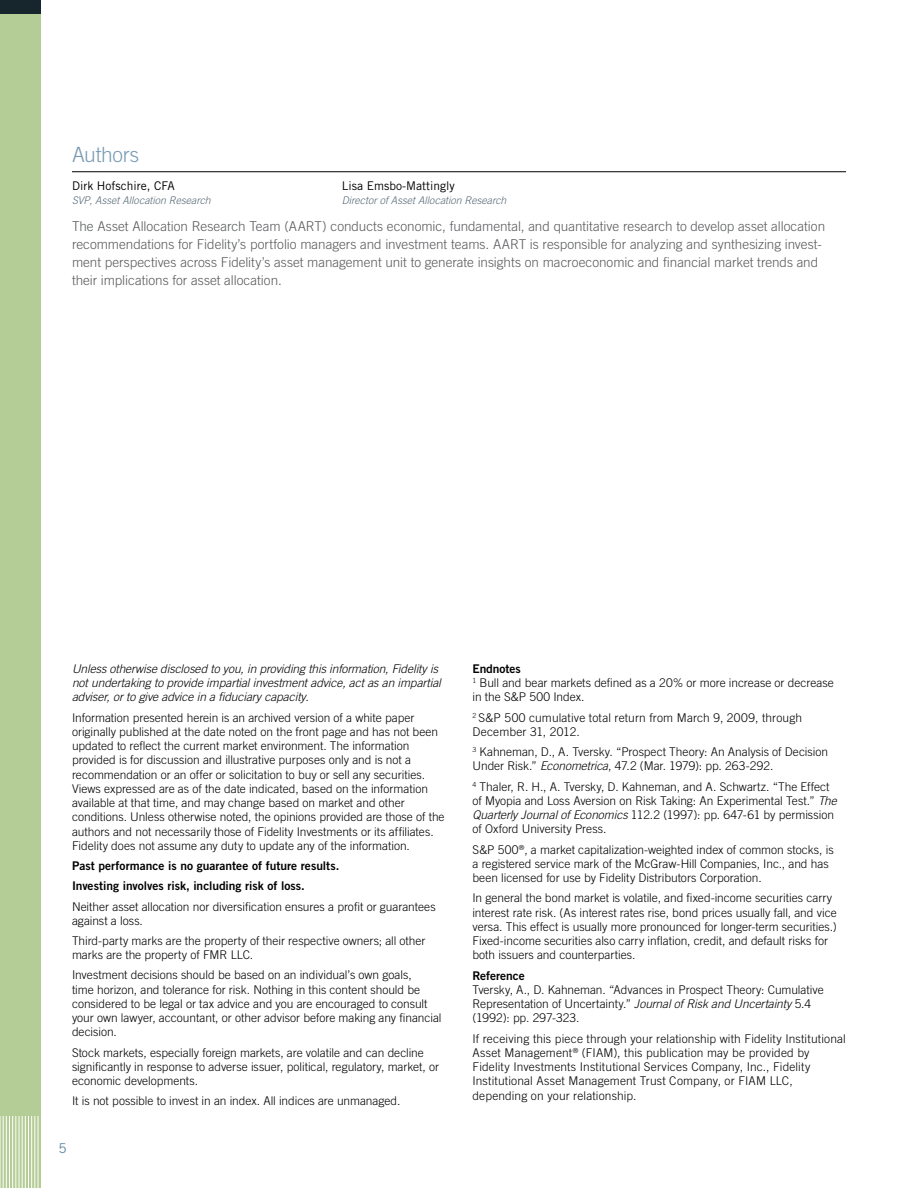
<style>
.page{position:relative;width:918px;height:1188px;background:#fff}
.page>*{position:absolute;margin:0;border:0;box-sizing:border-box;transform-origin:0 0}
.t1{font:300 21px "Trade Gothic LT Std";letter-spacing:-.015em;color:#789ab2}
.t2{font:300 13.5px/18px "Trade Gothic LT Std";letter-spacing:-.005em;color:#58595b}
.t3{font:13.5px "Trade Gothic LT Std";color:#5d87a1}
.t4{font:300 12px/14.2px "Trade Gothic LT Std";color:#000}
.t5{font:italic 300 12px/14.2px "Trade Gothic LT Std";letter-spacing:-.005em;color:#000}
.t6{font:12px/20.2px "Trade Gothic LT Std Bd 2";color:#000}
.t7{font:12px "Trade Gothic LT Std";color:#000}
.t8{font:italic 300 10.5px "Trade Gothic LT Std";letter-spacing:.005em;color:#566976}
.s1{font-style:italic}
</style>
<div class="page">
<div style="left:0;top:14px;width:40px;height:1174px;background:#b4cc95"></div>
<hr style="left:0;top:1116px;width:1px;height:72px;background:#fff">
<hr style="left:3px;top:1116px;width:1px;height:72px;background:#fff">
<hr style="left:9px;top:1116px;width:1px;height:72px;background:#fff">
<hr style="left:16px;top:1116px;width:1px;height:72px;background:#fff">
<hr style="left:22px;top:1116px;width:1px;height:72px;background:#fff">
<hr style="left:6px;top:1116px;width:1px;height:72px;background:#fff">
<hr style="left:12px;top:1116px;width:1px;height:72px;background:#fff">
<hr style="left:19px;top:1116px;width:1px;height:72px;background:#fff">
<hr style="left:25px;top:1116px;width:1px;height:72px;background:#fff">
<hr style="left:28px;top:1116px;width:1px;height:72px;background:#fff">
<hr style="left:35px;top:1116px;width:1px;height:72px;background:#fff">
<hr style="left:31px;top:1116px;width:1px;height:72px;background:#fff">
<hr style="left:38px;top:1116px;width:1px;height:72px;background:#fff">
<div style="left:0;top:0;width:40px;height:14px;background:#17252d"></div>
<hr style="left:72px;top:171px;width:774px;height:1px;background:#000">
<h1 class="t1" style="left:72px;top:142px;width:69px">Authors</h1>
<p class="t7" style="left:72px;top:179px;width:104px">Dirk Hofschire, CFA</p>
<p class="t8" style="left:72px;top:194px;width:140px">SVP, Asset Allocation Research</p>
<p class="t2" style="left:72px;top:217px;width:755px">The Asset Allocation Research Team (AART) conducts economic, fundamental, and quantitative research to develop asset allocation recommendations for Fidelity’s portfolio managers and investment teams. AART is responsible for analyzing and synthesizing invest&shy;ment perspectives across Fidelity’s asset management unit to generate insights on macroeconomic and financial market trends and their implications for asset allocation.</p>
<p class="t7" style="left:342px;top:179px;width:114px">Lisa Emsbo-Mattingly</p>
<p class="t8" style="left:342px;top:194px;width:166px">Director of Asset Allocation Research</p>
<p class="t5" style="left:72px;top:662px;width:370px">Unless otherwise disclosed to you, in providing this information, Fidelity is not undertaking to provide impartial investment advice, act as an impartial adviser, or to give advice in a fiduciary capacity.</p>
<p class="t4" style="left:72px;top:710px;width:374px">Information presented herein is an archived version of a white paper originally published at the date noted on the front page and has not been updated to reflect the current market environment. The information provided is for discussion and illustrative purposes only and is not a recommendation or an offer or solicitation to buy or sell any securities.<br>Views expressed are as of the date indicated, based on the information available at that time, and may change based on market and other conditions. Unless otherwise noted, the opinions provided are those of the authors and not necessarily those of Fidelity Investments or its affiliates.<br>Fidelity does not assume any duty to update any of the information.</p>
<p class="t6" style="left:72px;top:855px;width:269px">Past performance is no guarantee of future results.<br>Investing involves risk, including risk of loss.</p>
<p class="t4" style="left:72px;top:899px;width:365px">Neither asset allocation nor diversification ensures a profit or guarantees against a loss.</p>
<p class="t4" style="left:72px;top:933px;width:355px">Third-party marks are the property of their respective owners; all other marks are the property of FMR LLC.</p>
<p class="t4" style="left:72px;top:968px;width:371px">Investment decisions should be based on an individual’s own goals,<br>time horizon, and tolerance for risk. Nothing in this content should be considered to be legal or tax advice and you are encouraged to consult your own lawyer, accountant, or other advisor before making any financial decision.</p>
<p class="t4" style="left:72px;top:1045px;width:369px">Stock markets, especially foreign markets, are volatile and can decline significantly in response to adverse issuer, political, regulatory, market, or economic developments.</p>
<p class="t4" style="left:72px;top:1094px;width:330px">It is not possible to invest in an index. All indices are unmanaged.</p>
<p class="t3" style="left:58px;top:1140px;width:10px">5</p>
<p class="t6" style="left:472px;top:658px;width:50px">Endnotes</p>
<p class="t4" style="left:472px;top:676px;width:363px"><sup>1</sup> Bull and bear markets defined as a 20% or more increase or decrease in the S&amp;P 500 Index.</p>
<p class="t4" style="left:472px;top:710px;width:331px"><sup>2</sup> S&amp;P 500 cumulative total return from March 9, 2009, through<br>December 31, 2012.</p>
<p class="t4" style="left:472px;top:745px;width:357px"><sup>3</sup> Kahneman, D., A. Tversky. “Prospect Theory: An Analysis of Decision<br>Under Risk.” <span class="s1">Econometrica</span>, 47.2 (Mar. 1979): pp. 263-292.</p>
<p class="t4" style="left:472px;top:779px;width:366px"><sup>4</sup> Thaler, R. H., A. Tversky, D. Kahneman, and A. Schwartz. “The Effect of Myopia and Loss Aversion on Risk Taking: An Experimental Test.” <span class="s1">The Quarterly Journal of Economics</span> 112.2 (1997): pp. 647-61 by permission of Oxford University Press.</p>
<p class="t4" style="left:472px;top:842px;width:363px">S&amp;P 500<sup>®</sup>, a market capitalization-weighted index of common stocks, is a registered service mark of the McGraw-Hill Companies, Inc., and has been licensed for use by Fidelity Distributors Corporation.</p>
<p class="t4" style="left:472px;top:891px;width:366px">In general the bond market is volatile, and fixed-income securities carry interest rate risk. (As interest rates rise, bond prices usually fall, and vice versa. This effect is usually more pronounced for longer-term securities.)<br>Fixed-income securities also carry inflation, credit, and default risks for both issuers and counterparties.</p>
<p class="t6" style="left:472px;top:965px;width:54px">Reference</p>
<p class="t4" style="left:472px;top:982px;width:353px">Tversky, A., D. Kahneman. “Advances in Prospect Theory: Cumulative<br>Representation of Uncertainty.” <span class="s1">Journal of Risk and Uncertainty</span> 5.4 (1992): pp. 297-323.</p>
<p class="t4" style="left:472px;top:1031px;width:375px">If receiving this piece through your relationship with Fidelity Institutional Asset Management<sup>®</sup> (FIAM), this publication may be provided by Fidelity Investments Institutional Services Company, Inc., Fidelity Institutional Asset Management Trust Company, or FIAM LLC, depending on your relationship.</p>
</div>
